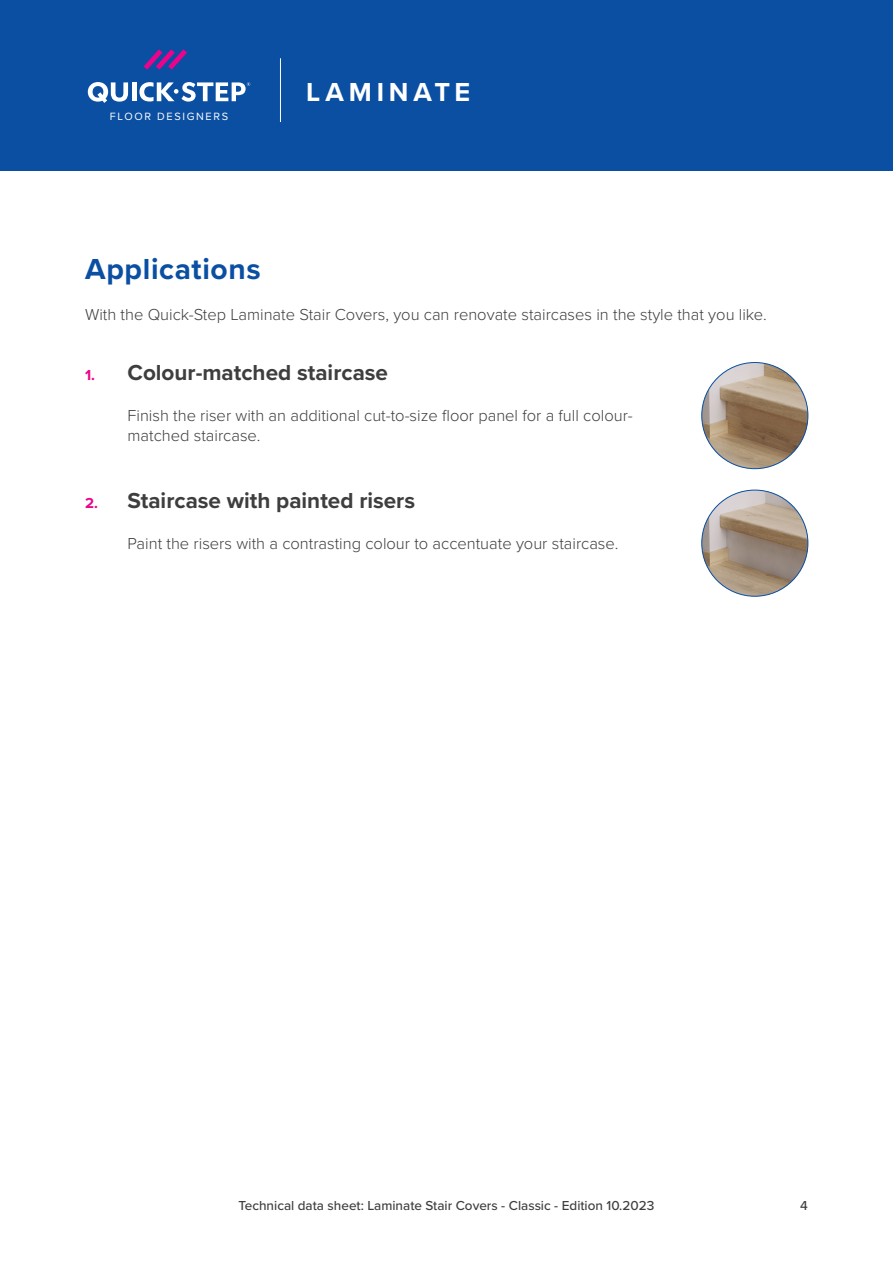
<style>
.page{position:relative;width:893px;height:1263px;background:#fff}
.page>*{position:absolute;margin:0;border:0;box-sizing:border-box;transform-origin:0 0}
.t1{font:700 30px "Proxima Nova";letter-spacing:.02em;color:#0a4fa2}
.Range{font:700 27px "Proxima Nova";letter-spacing:.175em;color:#fff}
.t2{font:700 22.5px "Proxima Nova";color:#3e3e3f}
.List-Description{font:300 16.5px/19.8px "Proxima Nova";color:#3e3e3f}
.BodyText{font:300 16.5px "Proxima Nova";color:#3e3e3f}
.t3{font:500 13.5px "Proxima Nova";color:#3e3e3f}
.FloorDesigners{font:10.95px "Proxima Nova";letter-spacing:.15em;color:#fff}
.s1{font-size:15px;color:#ed028c}
</style>
<div class="page">
<div style="left:0;top:0;width:893px;height:170px;background:#0a4fa2"></div>
<hr style="left:280px;top:58px;width:1px;height:64px;background:#fff">
<svg style="left:144px;top:49px;width:43px;height:21px"></svg>
<svg style="left:88px;top:82px;width:40px;height:21px"></svg>
<hr style="left:132px;top:82px;width:4px;height:19px;background:#fff">
<svg style="left:139px;top:82px;width:111px;height:20px"></svg>
<img style="left:702px;top:362px;width:106px;height:107px;border-radius:53px">
<img style="left:702px;top:490px;width:106px;height:106px;border-radius:53px">
<p class="FloorDesigners" style="left:110px;top:108px;width:120px">FLOOR DESIGNERS</p>
<p class="Range" style="left:306px;top:72px;width:166px">LAMINATE</p>
<p class="t1" style="left:85px;top:246px;width:177px">Applications</p>
<p class="BodyText" style="left:85px;top:302px;width:683px">With the Quick-Step Laminate Stair Covers, you can renovate staircases in the style that you like.</p>
<p class="t2" style="left:85px;top:356px;width:305px"><span class="s1">1.</span> Colour-matched staircase</p>
<p class="List-Description" style="left:128px;top:405px;width:507px">Finish the riser with an additional cut-to-size floor panel for a full colour&shy;matched staircase.</p>
<p class="t2" style="left:85px;top:483px;width:332px"><span class="s1">2.</span> Staircase with painted risers</p>
<p class="List-Description" style="left:128px;top:532px;width:492px">Paint the risers with a contrasting colour to accentuate your staircase.</p>
<p class="t3" style="left:239px;top:1195px;width:417px">Technical data sheet: Laminate Stair Covers - Classic - Edition 10.2023</p>
<p class="t3" style="left:800px;top:1195px;width:9px">4</p>
</div>
